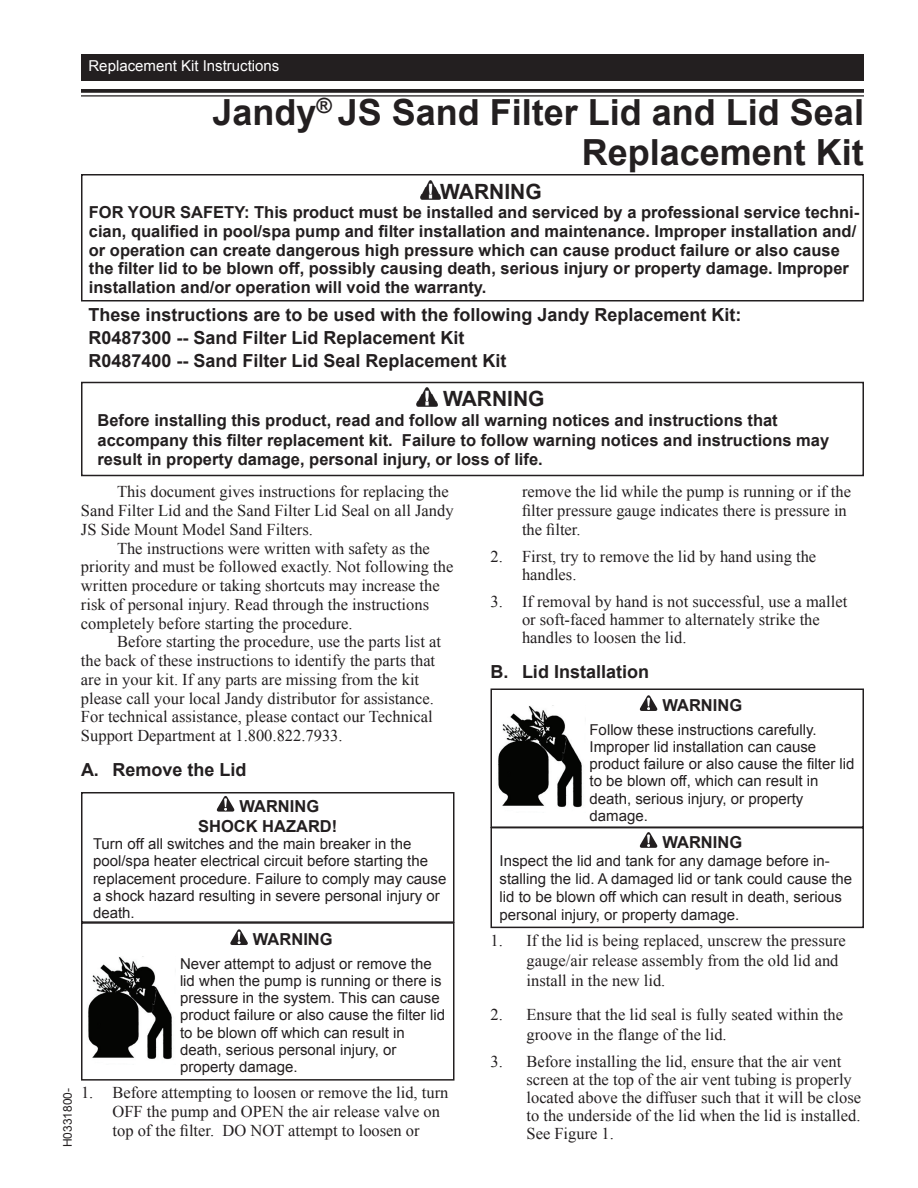
<style>
.page{position:relative;width:918px;height:1188px;background:#fff}
.page>*{position:absolute;margin:0;border:0;box-sizing:border-box;transform-origin:0 0}
.t1{font:700 36px/40.5px "Arial";color:#231f20;text-align:right}
.t2{font:700 21px "Arial";color:#231f20}
.t3{font:700 18px/23.2px "Arial";color:#231f20}
.t4{font:16.5px/18.8px "Times New Roman";color:#231f20}
.t5{font:700 16.5px/18.8px "Arial";color:#231f20}
.t6{font:15px/17.2px "Arial";color:#231f20}
.t7{font:15px "Arial";color:#fff}
.t8{font:12px "Arial";color:#231f20}
</style>
<div class="page">
<div style="left:490px;top:827px;width:374px;height:101px;border:2px solid #231f20"></div>
<div style="left:81px;top:174px;width:783px;height:128px;border:2px solid #231f20"></div>
<svg style="left:216px;top:796px;width:19px;height:16px"></svg>
<svg style="left:230px;top:929px;width:18px;height:16px"></svg>
<div style="left:81px;top:382px;width:783px;height:94px;border:2px solid #231f20"></div>
<div style="left:81px;top:54px;width:783px;height:27px;background:#231f20"></div>
<svg style="left:81px;top:89px;width:783px;height:4px;background:#302c2d"></svg>
<hr style="left:81px;top:95px;width:783px;height:2px;background:#231f20">
<img style="left:420px;top:181px;width:20px;height:18px">
<img style="left:417px;top:388px;width:20px;height:18px">
<svg style="left:639px;top:695px;width:19px;height:16px"></svg>
<svg style="left:639px;top:832px;width:19px;height:16px"></svg>
<img style="left:498px;top:705px;width:84px;height:103px">
<img style="left:88px;top:956px;width:84px;height:104px">
<div style="left:81px;top:922px;width:373px;height:159px;border:2px solid #231f20"></div>
<div style="left:490px;top:688px;width:374px;height:140px;border:2px solid #231f20"></div>
<div style="left:81px;top:792px;width:373px;height:131px;border:2px solid #231f20"></div>
<p class="t8" style="left:60px;top:1147px;width:61px;rotate:-90deg">H0331800-</p>
<p class="t7" style="left:88px;top:56px;width:192px">Replacement Kit Instructions</p>
<h1 class="t1" style="left:213px;top:93px;width:653px">Jandy<sup>®</sup> JS Sand Filter Lid and Lid Seal<br>Replacement Kit</h1>
<p class="t2" style="left:440px;top:178px;width:103px">WARNING</p>
<p class="t5" style="left:89px;top:203px;width:772px">FOR YOUR SAFETY: This product must be installed and serviced by a professional service techni&shy;cian, qualified in pool/spa pump and filter installation and maintenance. Improper installation and/ or operation can create dangerous high pressure which can cause product failure or also cause the filter lid to be blown off, possibly causing death, serious injury or property damage. Improper installation and/or operation will void the warranty.</p>
<p class="t3" style="left:88px;top:303px;width:655px">These instructions are to be used with the following Jandy Replacement Kit:<br>R0487300 -- Sand Filter Lid Replacement Kit<br>R0487400 -- Sand Filter Lid Seal Replacement Kit</p>
<p class="t2" style="left:443px;top:385px;width:103px">WARNING</p>
<p class="t5" style="left:98px;top:411px;width:733px;line-height:19.8px">Before installing this product, read and follow all warning notices and instructions that accompany this filter replacement kit. Failure to follow warning notices and instructions may result in property damage, personal injury, or loss of life.</p>
<p class="t4" style="left:81px;top:482px;width:374px;text-indent:36px">This document gives instructions for replacing the<br>Sand Filter Lid and the Sand Filter Lid Seal on all Jandy<br>JS Side Mount Model Sand Filters.</p>
<p class="t4" style="left:81px;top:539px;width:374px;text-indent:36px">The instructions were written with safety as the priority and must be followed exactly. Not following the written procedure or taking shortcuts may increase the risk of personal injury. Read through the instructions completely before starting the procedure.</p>
<p class="t4" style="left:81px;top:632px;width:361px;text-indent:36px">Before starting the procedure, use the parts list at the back of these instructions to identify the parts that are in your kit. If any parts are missing from the kit please call your local Jandy distributor for assistance.<br>For technical assistance, please contact our Technical Support Department at 1.800.822.7933.</p>
<p class="t3" style="left:81px;top:759px;width:167px">A. Remove the Lid</p>
<p class="t5" style="left:198px;top:797px;width:141px;line-height:19.8px;text-indent:41px">WARNING<br>SHOCK HAZARD!</p>
<p class="t6" style="left:93px;top:835px;width:355px">Turn off all switches and the main breaker in the pool/spa heater electrical circuit before starting the replacement procedure. Failure to comply may cause a shock hazard resulting in severe personal injury or death.</p>
<p class="t5" style="left:253px;top:931px;width:81px">WARNING</p>
<p class="t6" style="left:180px;top:955px;width:267px">Never attempt to adjust or remove the lid when the pump is running or there is pressure in the system. This can cause product failure or also cause the filter lid to be blown off which can result in death, serious personal injury, or property damage.</p>
<p class="t4" style="left:112px;top:1083px;width:337px;text-indent:-31px">1. Before attempting to loosen or remove the lid, turn<br>OFF the pump and OPEN the air release valve on top of the filter. DO NOT attempt to loosen or</p>
<p class="t4" style="left:522px;top:482px;width:331px">remove the lid while the pump is running or if the filter pressure gauge indicates there is pressure in the filter.</p>
<p class="t4" style="left:522px;top:547px;width:296px;line-height:18px;text-indent:-31px">2. First, try to remove the lid by hand using the handles.</p>
<p class="t4" style="left:522px;top:592px;width:327px;line-height:18px;text-indent:-31px">3. If removal by hand is not successful, use a mallet or soft-faced hammer to alternately strike the handles to loosen the lid.</p>
<p class="t3" style="left:490px;top:661px;width:160px">B. Lid Installation</p>
<p class="t5" style="left:662px;top:697px;width:81px">WARNING</p>
<p class="t6" style="left:590px;top:721px;width:267px">Follow these instructions carefully.<br>Improper lid installation can cause product failure or also cause the filter lid to be blown off, which can result in death, serious injury, or property damage.</p>
<p class="t5" style="left:662px;top:834px;width:81px">WARNING</p>
<p class="t6" style="left:500px;top:852px;width:354px;line-height:18px">Inspect the lid and tank for any damage before in&shy;stalling the lid. A damaged lid or tank could cause the lid to be blown off which can result in death, serious personal injury, or property damage.</p>
<p class="t4" style="left:527px;top:930px;width:321px;line-height:19.8px;text-indent:-36px">1. If the lid is being replaced, unscrew the pressure gauge/air release assembly from the old lid and install in the new lid.</p>
<p class="t4" style="left:527px;top:1005px;width:318px;line-height:19.8px;text-indent:-36px">2. Ensure that the lid seal is fully seated within the groove in the flange of the lid.</p>
<p class="t4" style="left:527px;top:1052px;width:336px;line-height:18px;text-indent:-36px">3. Before installing the lid, ensure that the air vent screen at the top of the air vent tubing is properly located above the diffuser such that it will be close to the underside of the lid when the lid is installed.<br>See Figure 1.</p>
</div>
